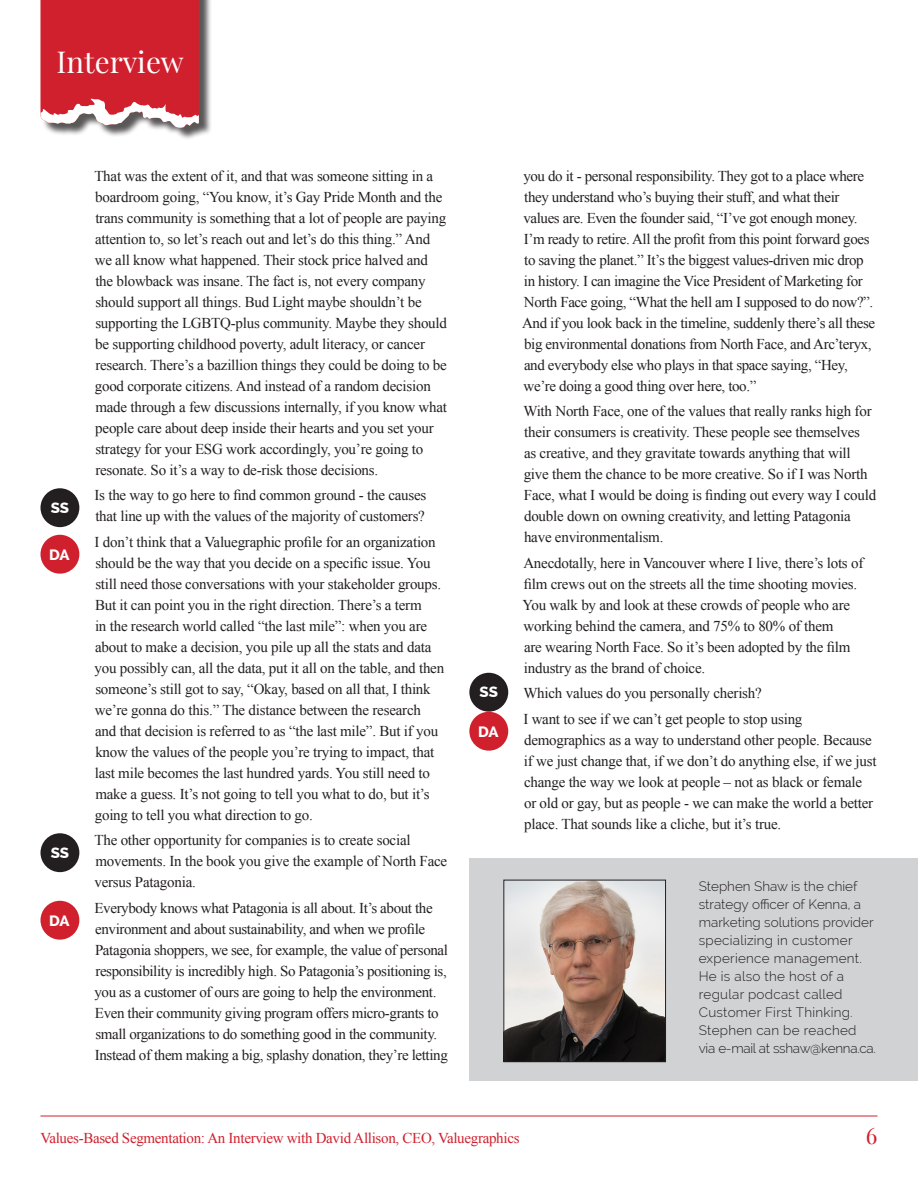
<style>
.page{position:relative;width:918px;height:1188px;background:#fff}
.page>*{position:absolute;margin:0;border:0;box-sizing:border-box;transform-origin:0 0}
.t1{font:29.55px "Playfair Display";color:#fff}
.t2{font:22.5px "Playfair Display";color:#d0202e}
.Intro_Body{font:15px/21px "Times New Roman";letter-spacing:-.015em;color:#231f20}
.t3{font:15px "Times New Roman";letter-spacing:-.02em;color:#d0202e}
.t4{font:800 15px "Raleway";letter-spacing:-.015em;color:#fff}
.t5{font:300 13.5px/18px "Raleway";letter-spacing:.02em;color:#231f20}
</style>
<div class="page">
<div style="left:42px;top:0;width:170px;height:141px;background:#231f20;opacity:.75"></div>
<svg style="left:40px;top:0;width:159px;height:128px;background:#d03945"></svg>
<hr style="left:40px;top:1116px;width:838px;height:1px;background:#d0202e">
<div style="left:470px;top:858px;width:448px;height:223px;background:#d1d2d4"></div>
<img style="left:506px;top:882px;width:158px;height:178px">
<div style="left:504px;top:880px;width:162px;height:182px;border:1px solid #231f20"></div>
<div style="left:469px;top:673px;width:39px;height:39px;background:#231f20;border-radius:50%"></div>
<div style="left:469px;top:712px;width:39px;height:39px;background:#d0202e;border-radius:50%"></div>
<div style="left:40px;top:488px;width:39px;height:39px;background:#231f20;border-radius:50%"></div>
<div style="left:40px;top:535px;width:39px;height:39px;background:#d0202e;border-radius:50%"></div>
<div style="left:40px;top:833px;width:39px;height:39px;background:#231f20;border-radius:50%"></div>
<div style="left:40px;top:901px;width:39px;height:39px;background:#d0202e;border-radius:50%"></div>
<h1 class="t1" style="left:56px;top:43px;width:129px">Interview</h1>
<p class="t4" style="left:51px;top:499px;width:20px">SS</p>
<p class="t4" style="left:49px;top:546px;width:22px">DA</p>
<p class="t4" style="left:51px;top:844px;width:20px">SS</p>
<p class="t4" style="left:49px;top:912px;width:22px">DA</p>
<p class="Intro_Body" style="left:94px;top:165px;width:354px">That was the extent of it, and that was someone sitting in a boardroom going, “You know, it’s Gay Pride Month and the trans community is something that a lot of people are paying attention to, so let’s reach out and let’s do this thing.” And we all know what happened. Their stock price halved and the blowback was insane. The fact is, not every company should support all things. Bud Light maybe shouldn’t be supporting the LGBTQ-plus community. Maybe they should be supporting childhood poverty, adult literacy, or cancer research. There’s a bazillion things they could be doing to be good corporate citizens. And instead of a random decision made through a few discussions internally, if you know what people care about deep inside their hearts and you set your strategy for your ESG work accordingly, you’re going to resonate. So it’s a way to de-risk those decisions.</p>
<p class="Intro_Body" style="left:94px;top:484px;width:333px">Is the way to go here to find common ground - the causes that line up with the values of the majority of customers?</p>
<p class="Intro_Body" style="left:94px;top:531px;width:351px">I don’t think that a Valuegraphic profile for an organization should be the way that you decide on a specific issue. You still need those conversations with your stakeholder groups.<br>But it can point you in the right direction. There’s a term<br>in the research world called “the last mile”: when you are about to make a decision, you pile up all the stats and data you possibly can, all the data, put it all on the table, and then someone’s still got to say, “Okay, based on all that, I think we’re gonna do this.” The distance between the research and that decision is referred to as “the last mile”. But if you know the values of the people you’re trying to impact, that last mile becomes the last hundred yards. You still need to make a guess. It’s not going to tell you what to do, but it’s going to tell you what direction to go.</p>
<p class="Intro_Body" style="left:94px;top:829px;width:354px">The other opportunity for companies is to create social movements. In the book you give the example of North Face versus Patagonia.</p>
<p class="Intro_Body" style="left:94px;top:897px;width:355px">Everybody knows what Patagonia is all about. It’s about the environment and about sustainability, and when we profile Patagonia shoppers, we see, for example, the value of personal responsibility is incredibly high. So Patagonia’s positioning is, you as a customer of ours are going to help the environment.<br>Even their community giving program offers micro-grants to small organizations to do something good in the community.<br>Instead of them making a big, splashy donation, they’re letting</p>
<p class="Intro_Body" style="left:522px;top:165px;width:355px">you do it - personal responsibility. They got to a place where they understand who’s buying their stuff, and what their values are. Even the founder said, “I’ve got enough money.<br>I’m ready to retire. All the profit from this point forward goes to saving the planet.” It’s the biggest values-driven mic drop in history. I can imagine the Vice President of Marketing for North Face going, “What the hell am I supposed to do now?”.<br>And if you look back in the timeline, suddenly there’s all these big environmental donations from North Face, and Arc’teryx, and everybody else who plays in that space saying, “Hey, we’re doing a good thing over here, too.”</p>
<p class="Intro_Body" style="left:523px;top:400px;width:354px">With North Face, one of the values that really ranks high for their consumers is creativity. These people see themselves<br>as creative, and they gravitate towards anything that will give them the chance to be more creative. So if I was North Face, what I would be doing is finding out every way I could double down on owning creativity, and letting Patagonia have environmentalism.</p>
<p class="Intro_Body" style="left:522px;top:552px;width:342px">Anecdotally, here in Vancouver where I live, there’s lots of film crews out on the streets all the time shooting movies.<br>You walk by and look at these crowds of people who are working behind the camera, and 75% to 80% of them<br>are wearing North Face. So it’s been adopted by the film industry as the brand of choice.</p>
<p class="t4" style="left:480px;top:683px;width:20px">SS</p>
<p class="Intro_Body" style="left:523px;top:682px;width:240px">Which values do you personally cherish?</p>
<p class="t4" style="left:478px;top:723px;width:22px">DA</p>
<p class="Intro_Body" style="left:523px;top:708px;width:355px">I want to see if we can’t get people to stop using demographics as a way to understand other people. Because if we just change that, if we don’t do anything else, if we just change the way we look at people – not as black or female or old or gay, but as people - we can make the world a better place. That sounds like a cliche, but it’s true.</p>
<p class="t5" style="left:699px;top:878px;width:179px">Stephen Shaw is the chief strategy officer of Kenna, a marketing solutions provider specializing in customer experience management.<br>He is also the host of a regular podcast called<br>Customer First Thinking.<br>Stephen can be reached via e-mail at sshaw@kenna.ca.</p>
<p class="t3" style="left:40px;top:1128px;width:481px">Values-Based Segmentation: An Interview with David Allison, CEO, Valuegraphics</p>
<h2 class="t2" style="left:866px;top:1121px;width:13px">6</h2>
</div>
